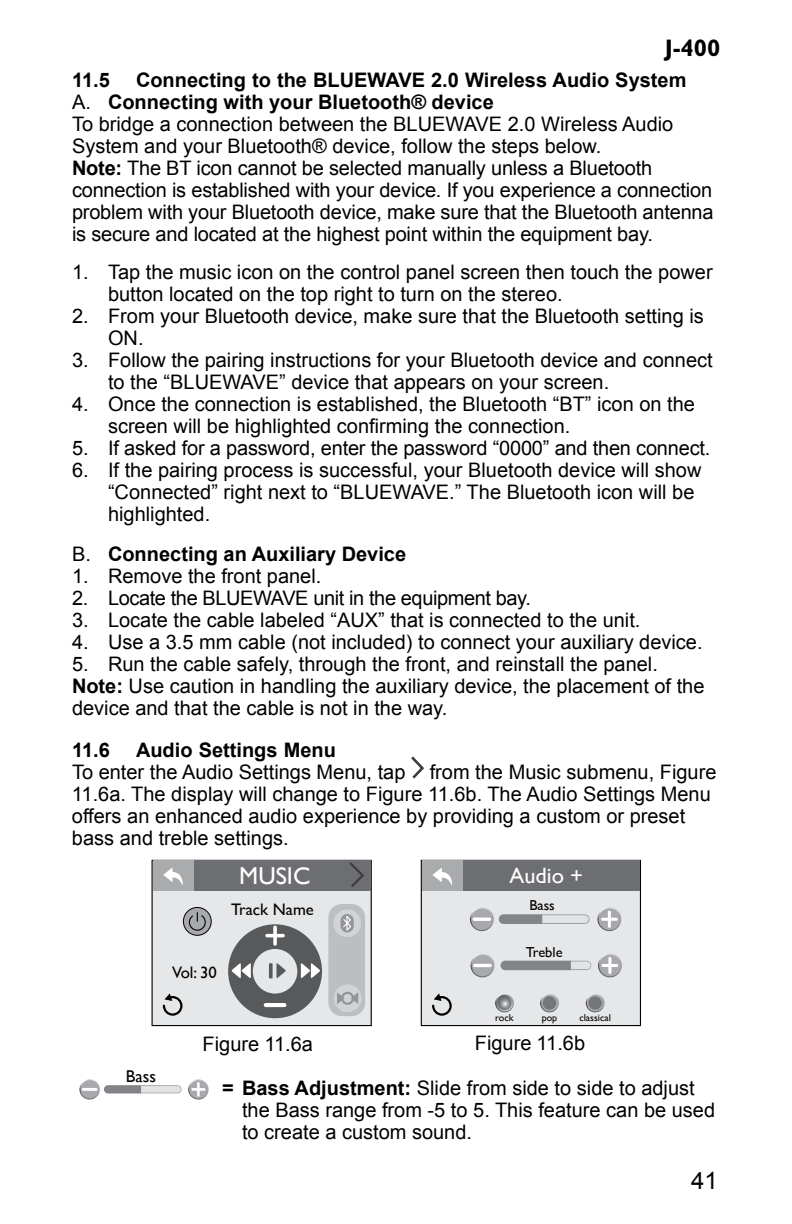
<style>
.page{position:relative;width:792px;height:1224px;background:#fff}
.page>*{position:absolute;margin:0;border:0;box-sizing:border-box;transform-origin:0 0}
.t1{font:24.4px "Gill Sans";color:#fff}
.t2{font:700 24px "Gill Sans Std";color:#000}
.t3{font:24px "Arial";color:#000}
.t4{font:22.2px "Gill Sans";color:#fff}
.t5{font:20px/22px "Arial";color:#000}
.t6{font:700 20px "Arial";color:#000}
.t7{font:20px "Arial";letter-spacing:-.02em;color:#000}
.t8{font:17px "Gill Sans";color:#000}
.t9{font:16.6px "Gill Sans";color:#000}
.t10{font:14.4px "Gill Sans";color:#000}
.t11{font:10px "Gill Sans";color:#000}
.s1{font-weight:700}
.s2{font-weight:400}
</style>
<div class="page">
<svg style="left:411px;top:756px;width:13px;height:23px"></svg>
<div style="left:152px;top:860px;width:219px;height:166px;background:#e6e7e8"></div>
<div style="left:152px;top:860px;width:220px;height:166px;border:1px solid #000"></div>
<svg style="left:162px;top:993px;width:21px;height:23px"></svg>
<svg style="left:228px;top:924px;width:94px;height:94px"></svg>
<hr style="left:264px;top:1003px;width:22px;height:4px;background:#fff;border-radius:2px">
<svg style="left:183px;top:907px;width:28px;height:28px"></svg>
<div style="left:183px;top:907px;width:29px;height:29px;border:1px solid #010101;border-radius:50%"></div>
<svg style="left:188px;top:913px;width:18px;height:18px"></svg>
<div style="left:328px;top:904px;width:37px;height:112px;background:#bcbec0;border-radius:13px"></div>
<div style="left:333px;top:909px;width:28px;height:28px;background:#d1d3d4;border-radius:50%"></div>
<div style="left:341px;top:914px;width:13px;height:18px;background:#939598;border-radius:7px"></div>
<svg style="left:342px;top:914px;width:10px;height:19px"></svg>
<div style="left:334px;top:984px;width:28px;height:28px;background:#d1d3d4;border-radius:50%"></div>
<svg style="left:337px;top:992px;width:8px;height:12px"></svg>
<svg style="left:353px;top:992px;width:5px;height:12px"></svg>
<div style="left:341px;top:992px;width:13px;height:13px;border:2px solid #939598;border-radius:50%"></div>
<div style="left:421px;top:860px;width:219px;height:166px;background:#e6e7e8"></div>
<div style="left:421px;top:860px;width:220px;height:166px;border:1px solid #000"></div>
<svg style="left:432px;top:993px;width:20px;height:23px"></svg>
<svg style="left:501px;top:961px;width:90px;height:9px"></svg>
<svg style="left:495px;top:994px;width:19px;height:18px"></svg>
<svg style="left:540px;top:994px;width:19px;height:18px"></svg>
<div style="left:543px;top:996px;width:13px;height:14px;background:#747678;border-radius:50%"></div>
<svg style="left:586px;top:994px;width:19px;height:18px"></svg>
<div style="left:588px;top:996px;width:14px;height:14px;background:#747678;border-radius:50%"></div>
<svg style="left:598px;top:954px;width:24px;height:23px"></svg>
<svg style="left:471px;top:954px;width:23px;height:23px"></svg>
<hr style="left:473px;top:964px;width:19px;height:3px;background:#fff;border-radius:2px">
<svg style="left:597px;top:907px;width:24px;height:24px"></svg>
<svg style="left:470px;top:907px;width:120px;height:24px"></svg>
<hr style="left:473px;top:918px;width:18px;height:3px;background:#fff;border-radius:2px">
<div style="left:194px;top:861px;width:177px;height:30px;background:#6d6e71"></div>
<div style="left:153px;top:861px;width:40px;height:30px;background:#a9abad"></div>
<svg style="left:163px;top:868px;width:20px;height:17px"></svg>
<div style="left:463px;top:861px;width:177px;height:30px;background:#6d6e71"></div>
<div style="left:422px;top:861px;width:41px;height:30px;background:#a9abad"></div>
<svg style="left:433px;top:868px;width:19px;height:17px"></svg>
<svg style="left:347px;top:860px;width:19px;height:27px"></svg>
<svg style="left:188px;top:1079px;width:21px;height:21px"></svg>
<svg style="left:79px;top:1079px;width:102px;height:21px"></svg>
<hr style="left:82px;top:1088px;width:16px;height:3px;background:#fff">
<p class="t2" style="left:665px;top:33px;width:57px">J-400</p>
<p class="t5" style="left:72px;top:69px;width:643px;text-indent:64px"><span class="s1">Connecting to the BLUEWAVE 2.0 Wireless Audio System<br></span>A. <span class="s1">Connecting with your Bluetooth® device<br></span>To bridge a connection between the BLUEWAVE 2.0 Wireless Audio System and your Bluetooth® device, follow the steps below.<br><span class="s1">Note:</span> The BT icon cannot be selected manually unless a Bluetooth connection is established with your device. If you experience a connection problem with your Bluetooth device, make sure that the Bluetooth antenna is secure and located at the highest point within the equipment bay.</p>
<p class="t5" style="left:108px;top:261px;width:606px;text-indent:-36px">1. Tap the music icon on the control panel screen then touch the power button located on the top right to turn on the stereo.</p>
<p class="t5" style="left:108px;top:305px;width:597px;text-indent:-36px">2. From your Bluetooth device, make sure that the Bluetooth setting is<br>ON.</p>
<p class="t5" style="left:108px;top:349px;width:606px;text-indent:-36px">3. Follow the pairing instructions for your Bluetooth device and connect to the “BLUEWAVE” device that appears on your screen.</p>
<p class="t5" style="left:108px;top:393px;width:588px;text-indent:-36px">4. Once the connection is established, the Bluetooth “BT” icon on the screen will be highlighted confirming the connection.</p>
<p class="t5" style="left:72px;top:437px;width:640px">5. If asked for a password, enter the password “0000” and then connect.</p>
<p class="t5" style="left:108px;top:459px;width:595px;text-indent:-36px">6. If the pairing process is successful, your Bluetooth device will show “Connected” right next to “BLUEWAVE.” The Bluetooth icon will be highlighted.</p>
<p class="t6" style="left:72px;top:540px;width:336px"><span class="s2">B.</span> Connecting an Auxiliary Device</p>
<p class="t5" style="left:72px;top:565px;width:251px">1. Remove the front panel.</p>
<p class="t7" style="left:72px;top:584px;width:460px">2. Locate the BLUEWAVE unit in the equipment bay.</p>
<p class="t5" style="left:72px;top:609px;width:570px">3. Locate the cable labeled “AUX” that is connected to the unit.</p>
<p class="t5" style="left:72px;top:631px;width:632px">4. Use a 3.5 mm cable (not included) to connect your auxiliary device.</p>
<p class="t5" style="left:72px;top:653px;width:634px">5. Run the cable safely, through the front, and reinstall the panel.<br><span class="s1">Note:</span> Use caution in handling the auxiliary device, the placement of the device and that the cable is not in the way.</p>
<p class="t6" style="left:72px;top:736px;width:39px">11.6</p>
<p class="t6" style="left:136px;top:736px;width:201px">Audio Settings Menu</p>
<p class="t5" style="left:72px;top:761px;width:646px">To enter the Audio Settings Menu, tap from the Music submenu, Figure 11.6a. The display will change to Figure 11.6b. The Audio Settings Menu offers an enhanced audio experience by providing a custom or preset bass and treble settings.</p>
<p class="t6" style="left:72px;top:66px;width:39px">11.5</p>
<p class="t1" style="left:239px;top:862px;width:73px">MUSIC</p>
<p class="t4" style="left:510px;top:862px;width:75px">Audio +</p>
<p class="t9" style="left:172px;top:962px;width:46px">Vol: 30</p>
<p class="t9" style="left:231px;top:899px;width:84px">Track Name</p>
<p class="t10" style="left:529px;top:897px;width:27px">Bass</p>
<p class="t10" style="left:526px;top:943px;width:38px">Treble</p>
<p class="t11" style="left:495px;top:1012px;width:20px">rock</p>
<p class="t11" style="left:542px;top:1012px;width:17px">pop</p>
<p class="t11" style="left:579px;top:1012px;width:33px">classical</p>
<p class="t8" style="left:126px;top:1066px;width:32px">Bass</p>
<p class="t5" style="left:203px;top:1033px;width:112px">Figure 11.6a</p>
<p class="t5" style="left:475px;top:1032px;width:112px">Figure 11.6b</p>
<p class="t5" style="left:242px;top:1077px;width:475px;text-indent:-20px"><span class="s1">= Bass Adjustment:</span> Slide from side to side to adjust the Bass range from -5 to 5. This feature can be used to create a custom sound.</p>
<p class="t3" style="left:691px;top:1165px;width:28px">41</p>
</div>
